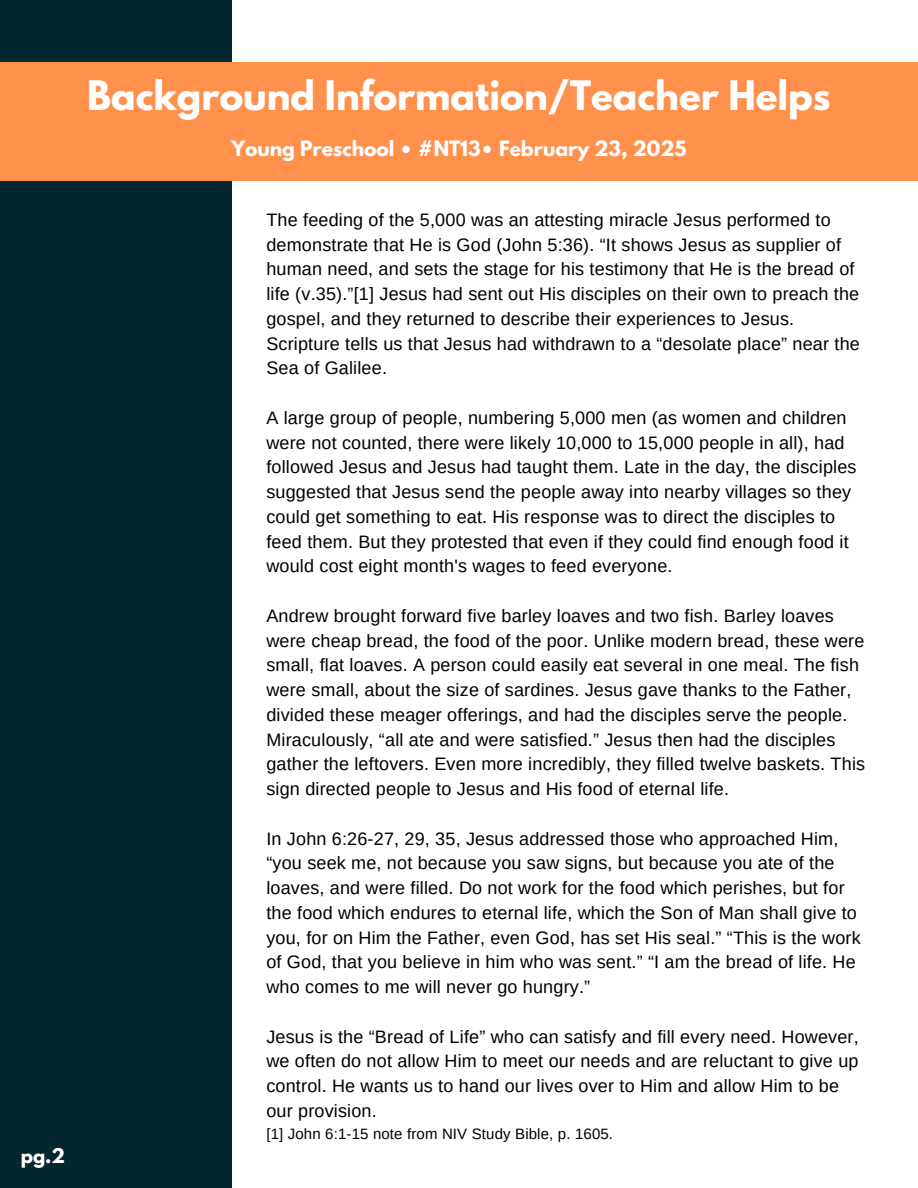
<style>
.page{position:relative;width:918px;height:1188px;background:#fff}
.page>*{position:absolute;margin:0;border:0;box-sizing:border-box;transform-origin:0 0}
.t1{font:700 36px "League Spartan";color:#fff}
.t2{font:700 18.75px "League Spartan";color:#fff}
.t3{font:18px/24.8px "Arimo";letter-spacing:.01em;color:#000}
.t4{font:700 18px "League Spartan";color:#fff}
.t5{font:15px "Arimo";letter-spacing:.01em;color:#000}
</style>
<div class="page">
<div style="left:0;top:0;width:232px;height:1188px;background:#03272d"></div>
<div style="left:0;top:62px;width:918px;height:119px;background:#ff914d"></div>
<p class="t4" style="left:21px;top:1146px;width:46px">pg.2</p>
<h2 class="t1" style="left:87px;top:78px;width:745px">Background Information/Teacher Helps</h2>
<h1 class="t2" style="left:231px;top:140px;width:457px">Young Preschool • #NT13• February 23, 2025</h1>
<h2 class="t3" style="left:266px;top:207px;width:595px">The feeding of the 5,000 was an attesting miracle Jesus performed to demonstrate that He is God (John 5:36). “It shows Jesus as supplier of human need, and sets the stage for his testimony that He is the bread of life (v.35).”[1] Jesus had sent out His disciples on their own to preach the gospel, and they returned to describe their experiences to Jesus.<br>Scripture tells us that Jesus had withdrawn to a “desolate place” near the Sea of Galilee.</h2>
<p class="t3" style="left:266px;top:405px;width:592px">A large group of people, numbering 5,000 men (as women and children were not counted, there were likely 10,000 to 15,000 people in all), had followed Jesus and Jesus had taught them. Late in the day, the disciples suggested that Jesus send the people away into nearby villages so they could get something to eat. His response was to direct the disciples to feed them. But they protested that even if they could find enough food it would cost eight month's wages to feed everyone.</p>
<p class="t3" style="left:266px;top:603px;width:600px">Andrew brought forward five barley loaves and two fish. Barley loaves were cheap bread, the food of the poor. Unlike modern bread, these were small, flat loaves. A person could easily eat several in one meal. The fish were small, about the size of sardines. Jesus gave thanks to the Father, divided these meager offerings, and had the disciples serve the people.<br>Miraculously, “all ate and were satisfied.” Jesus then had the disciples gather the leftovers. Even more incredibly, they filled twelve baskets. This sign directed people to Jesus and His food of eternal life.</p>
<p class="t3" style="left:266px;top:826px;width:596px">In John 6:26-27, 29, 35, Jesus addressed those who approached Him, “you seek me, not because you saw signs, but because you ate of the loaves, and were filled. Do not work for the food which perishes, but for the food which endures to eternal life, which the Son of Man shall give to you, for on Him the Father, even God, has set His seal.” “This is the work of God, that you believe in him who was sent.” “I am the bread of life. He who comes to me will never go hungry.”</p>
<p class="t3" style="left:266px;top:1024px;width:594px">Jesus is the “Bread of Life” who can satisfy and fill every need. However, we often do not allow Him to meet our needs and are reluctant to give up control. He wants us to hand our lives over to Him and allow Him to be our provision.</p>
<p class="t5" style="left:266px;top:1126px;width:348px">[1] John 6:1-15 note from NIV Study Bible, p. 1605.</p>
</div>
